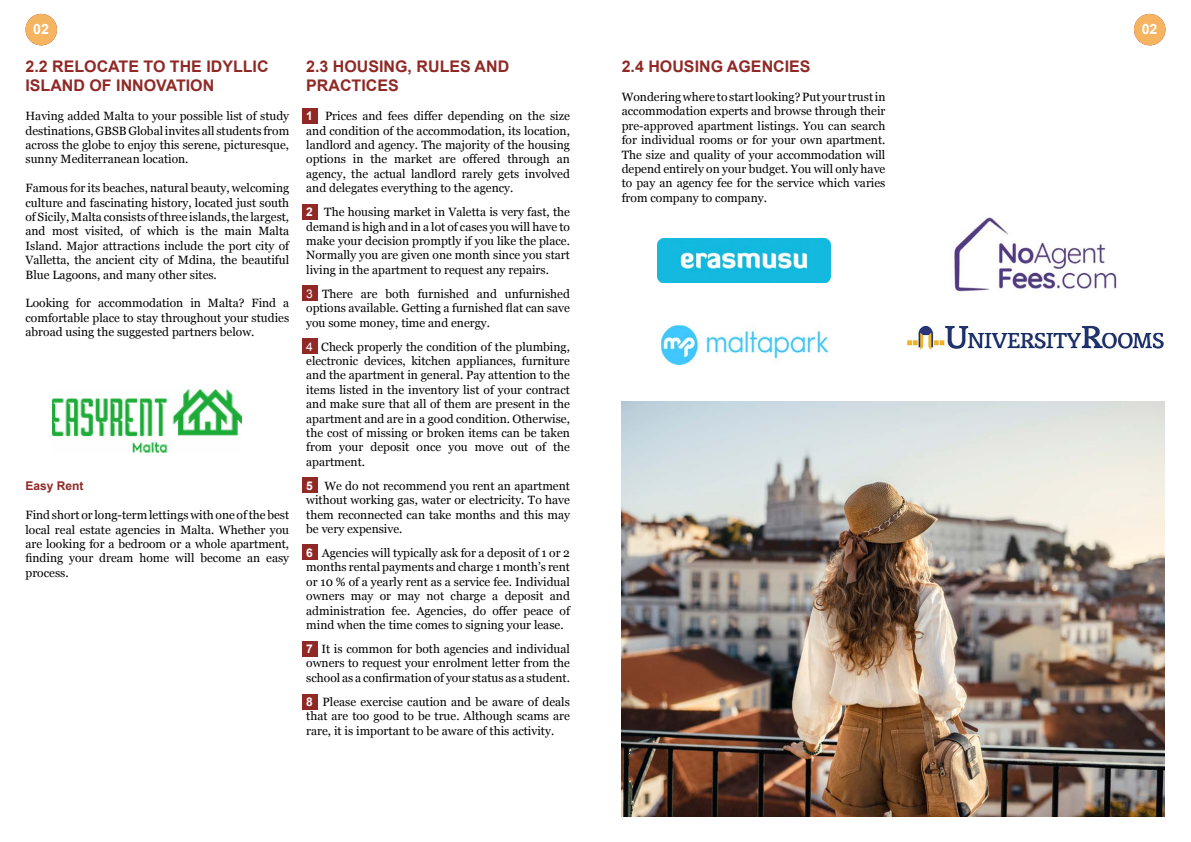
<style>
.page{position:relative;width:1191px;height:842px;background:#fff}
.page>*{position:absolute;margin:0;border:0;box-sizing:border-box;transform-origin:0 0}
.t1{font:700 16px/19.2px "Arial";color:#902926}
.t2{font:700 14.1px "Arial";color:#fff}
.t3{font:12px/14.4px "Georgia";color:#000;text-align:justify}
.t4{font:700 12px "Arial";color:#902926}
.s1{font-family:"Arial";font-weight:700;color:#fff}
.s2{font-family:"Arial";color:#fff}
</style>
<div class="page">
<div style="left:302px;top:108px;width:15px;height:15px;background:#902926"></div>
<div style="left:302px;top:204px;width:15px;height:15px;background:#902926"></div>
<div style="left:302px;top:285px;width:15px;height:16px;background:#902926"></div>
<div style="left:302px;top:338px;width:15px;height:15px;background:#902926"></div>
<div style="left:302px;top:478px;width:15px;height:15px;background:#902926"></div>
<div style="left:302px;top:545px;width:15px;height:15px;background:#902926"></div>
<div style="left:302px;top:641px;width:15px;height:15px;background:#902926"></div>
<div style="left:302px;top:694px;width:15px;height:16px;background:#902926"></div>
<img style="left:657px;top:239px;width:173px;height:43px">
<img style="left:661px;top:325px;width:167px;height:40px">
<img style="left:954px;top:216px;width:163px;height:76px">
<img style="left:907px;top:325px;width:257px;height:25px">
<img style="left:622px;top:402px;width:542px;height:414px">
<div style="left:26px;top:14px;width:31px;height:31px;background:#f6b460;border-radius:50%"></div>
<div style="left:1134px;top:14px;width:31px;height:31px;background:#f6b460;border-radius:50%"></div>
<img style="left:52px;top:390px;width:189px;height:62px">
<p class="t2" style="left:33px;top:20px;width:17px">02</p>
<p class="t2" style="left:1141px;top:20px;width:17px">02</p>
<h1 class="t1" style="left:26px;top:57px;width:244px">2.2 RELOCATE TO THE IDYLLIC<br>ISLAND OF INNOVATION</h1>
<p class="t3" style="left:26px;top:108px;width:265px">Having added Malta to your possible list of study destinations, GBSB Global invites all students from across the globe to enjoy this serene, picturesque, sunny Mediterranean location.</p>
<p class="t3" style="left:26px;top:180px;width:265px">Famous for its beaches, natural beauty, welcoming culture and fascinating history, located just south of Sicily, Malta consists of three islands, the largest, and most visited, of which is the main Malta Island. Major attractions include the port city of Valletta, the ancient city of Mdina, the beautiful Blue Lagoons, and many other sites.</p>
<p class="t3" style="left:26px;top:296px;width:265px">Looking for accommodation in Malta? Find a comfortable place to stay throughout your studies abroad using the suggested partners below.</p>
<p class="t4" style="left:26px;top:478px;width:60px">Easy Rent</p>
<p class="t3" style="left:26px;top:507px;width:265px">Find short or long-term lettings with one of the best local real estate agencies in Malta. Whether you are looking for a bedroom or a whole apartment, finding your dream home will become an easy process.</p>
<h1 class="t1" style="left:306px;top:57px;width:204px">2.3 HOUSING, RULES AND<br>PRACTICES</h1>
<p class="t3" style="left:306px;top:108px;width:265px"><span class="s1">1</span> Prices and fees differ depending on the size and condition of the accommodation, its location, landlord and agency. The majority of the housing options in the market are offered through an agency, the actual landlord rarely gets involved and delegates everything to the agency.</p>
<p class="t3" style="left:306px;top:204px;width:265px"><span class="s1">2</span> The housing market in Valetta is very fast, the demand is high and in a lot of cases you will have to make your decision promptly if you like the place.<br>Normally you are given one month since you start living in the apartment to request any repairs.</p>
<p class="t3" style="left:306px;top:286px;width:265px"><span class="s2">3</span> There are both furnished and unfurnished options available. Getting a furnished flat can save you some money, time and energy.</p>
<p class="t3" style="left:306px;top:339px;width:265px"><span class="s2">4</span> Check properly the condition of the plumbing, electronic devices, kitchen appliances, furniture and the apartment in general. Pay attention to the items listed in the inventory list of your contract and make sure that all of them are present in the apartment and are in a good condition. Otherwise, the cost of missing or broken items can be taken from your deposit once you move out of the apartment.</p>
<p class="t3" style="left:306px;top:478px;width:265px"><span class="s1">5</span> We do not recommend you rent an apartment without working gas, water or electricity. To have them reconnected can take months and this may be very expensive.</p>
<p class="t3" style="left:306px;top:545px;width:265px"><span class="s1">6</span> Agencies will typically ask for a deposit of 1 or 2 months rental payments and charge 1 month’s rent or 10 % of a yearly rent as a service fee. Individual owners may or may not charge a deposit and administration fee. Agencies, do offer peace of mind when the time comes to signing your lease.</p>
<p class="t3" style="left:306px;top:641px;width:265px"><span class="s1">7</span> It is common for both agencies and individual owners to request your enrolment letter from the school as a confirmation of your status as a student.</p>
<p class="t3" style="left:306px;top:694px;width:265px"><span class="s1">8</span> Please exercise caution and be aware of deals that are too good to be true. Although scams are rare, it is important to be aware of this activity.</p>
<h1 class="t1" style="left:621px;top:57px;width:190px">2.4 HOUSING AGENCIES</h1>
<p class="t3" style="left:621px;top:89px;width:265px">Wondering where to start looking? Put your trust in accommodation experts and browse through their pre-approved apartment listings. You can search for individual rooms or for your own apartment.<br>The size and quality of your accommodation will depend entirely on your budget. You will only have to pay an agency fee for the service which varies from company to company.</p>
</div>
